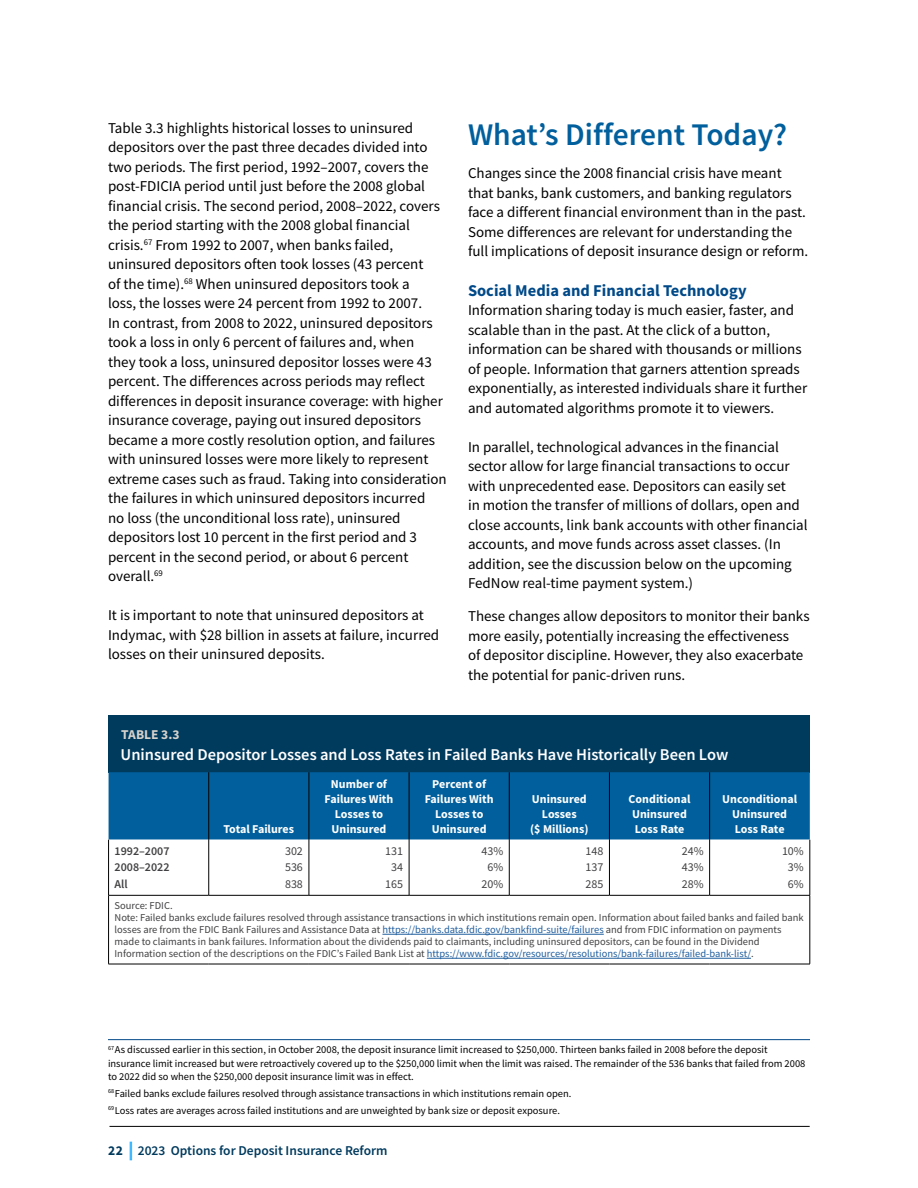
<style>
.page{position:relative;width:918px;height:1188px;background:#fff}
.page>*{position:absolute;margin:0;border:0;box-sizing:border-box;transform-origin:0 0}
.t1{font:600 31.5px "Source Sans Pro";color:#005f9c}
.t2{font:600 16.5px "Source Sans Pro";color:#fff}
.t3{font:700 16.5px "Source Sans Pro";color:#004988}
.t4{font:15px/19.5px "Source Sans Pro";color:#000}
.t5{font:600 13.5px "Source Sans Pro";color:#003a5d}
.t6{font:700 13.5px "Source Sans Pro";color:#d6d2cc}
.t7{font:700 12px/15px "Source Sans Pro";color:#fff;text-align:center}
.t8{font:12px "Source Sans Pro";color:#414042}
.t9{font:600 12px "Source Sans Pro";color:#414042}
.t10{font:10.5px/12px "Source Sans Pro";color:#414042}
.t11{font:10.5px/13.5px "Source Sans Pro";color:#000}
.s1{color:#215e9e}
.s2{font-weight:700}
.s3{font-weight:900;font-size:17.7px;color:#38b6ff}
</style>
<div class="page">
<hr style="left:110px;top:1126px;width:700px;height:1px;background:#000">
<hr style="left:108px;top:1039px;width:702px;height:1px;background:#004988">
<div style="left:109px;top:715px;width:701px;height:57px;background:#003a5d"></div>
<div style="left:109px;top:772px;width:701px;height:68px;background:#005f9c"></div>
<svg style="left:109px;top:840px;width:701px;height:124px"></svg>
<hr style="left:208px;top:772px;width:1px;height:68px;background:#000">
<hr style="left:309px;top:772px;width:1px;height:68px;background:#000">
<hr style="left:409px;top:772px;width:1px;height:68px;background:#000">
<hr style="left:509px;top:772px;width:1px;height:68px;background:#000">
<hr style="left:609px;top:772px;width:1px;height:68px;background:#000">
<hr style="left:709px;top:772px;width:1px;height:68px;background:#000">
<hr style="left:108px;top:896px;width:1px;height:68px;background:#000">
<hr style="left:810px;top:896px;width:1px;height:68px;background:#000">
<hr style="left:108px;top:964px;width:101px;height:1px;background:#000">
<hr style="left:209px;top:964px;width:100px;height:1px;background:#000">
<hr style="left:309px;top:964px;width:100px;height:1px;background:#000">
<hr style="left:409px;top:964px;width:100px;height:1px;background:#000">
<hr style="left:509px;top:964px;width:100px;height:1px;background:#000">
<hr style="left:609px;top:964px;width:101px;height:1px;background:#000">
<hr style="left:710px;top:964px;width:100px;height:1px;background:#000">
<hr style="left:108px;top:840px;width:1px;height:55px;background:#000">
<hr style="left:208px;top:840px;width:1px;height:55px;background:#000">
<hr style="left:309px;top:840px;width:1px;height:55px;background:#000">
<hr style="left:409px;top:840px;width:1px;height:55px;background:#000">
<hr style="left:509px;top:840px;width:1px;height:55px;background:#000">
<hr style="left:609px;top:840px;width:1px;height:55px;background:#000">
<hr style="left:709px;top:840px;width:1px;height:55px;background:#000">
<hr style="left:810px;top:840px;width:1px;height:55px;background:#000">
<hr style="left:108px;top:895px;width:101px;height:1px;background:#000">
<hr style="left:209px;top:895px;width:100px;height:1px;background:#000">
<hr style="left:309px;top:895px;width:100px;height:1px;background:#000">
<hr style="left:409px;top:895px;width:100px;height:1px;background:#000">
<hr style="left:509px;top:895px;width:100px;height:1px;background:#000">
<hr style="left:609px;top:895px;width:101px;height:1px;background:#000">
<hr style="left:710px;top:895px;width:100px;height:1px;background:#000">
<hr style="left:382px;top:934px;width:222px;height:1px;background:#215e9e">
<hr style="left:427px;top:958px;width:324px;height:1px;background:#215e9e">
<p class="t4" style="left:108px;top:118px;width:340px">Table 3.3 highlights historical losses to uninsured depositors over the past three decades divided into two periods. The first period, 1992–2007, covers the post-FDICIA period until just before the 2008 global financial crisis. The second period, 2008–2022, covers the period starting with the 2008 global financial crisis.<sup>67</sup> From 1992 to 2007, when banks failed, uninsured depositors often took losses (43 percent<br>of the time).<sup>68</sup> When uninsured depositors took a<br>loss, the losses were 24 percent from 1992 to 2007.<br>In contrast, from 2008 to 2022, uninsured depositors took a loss in only 6 percent of failures and, when<br>they took a loss, uninsured depositor losses were 43 percent. The differences across periods may reflect differences in deposit insurance coverage: with higher insurance coverage, paying out insured depositors became a more costly resolution option, and failures with uninsured losses were more likely to represent extreme cases such as fraud. Taking into consideration the failures in which uninsured depositors incurred<br>no loss (the unconditional loss rate), uninsured depositors lost 10 percent in the first period and 3 percent in the second period, or about 6 percent overall.<sup>69</sup></p>
<p class="t4" style="left:108px;top:605px;width:333px">It is important to note that uninsured depositors at<br>Indymac, with $28 billion in assets at failure, incurred losses on their uninsured deposits.</p>
<h2 class="t1" style="left:468px;top:114px;width:321px">What’s Different Today?</h2>
<p class="t4" style="left:468px;top:163px;width:342px">Changes since the 2008 financial crisis have meant that banks, bank customers, and banking regulators face a different financial environment than in the past.<br>Some differences are relevant for understanding the full implications of deposit insurance design or reform.</p>
<h3 class="t3" style="left:468px;top:279px;width:280px">Social Media and Financial Technology</h3>
<p class="t4" style="left:468px;top:301px;width:341px">Information sharing today is much easier, faster, and scalable than in the past. At the click of a button, information can be shared with thousands or millions of people. Information that garners attention spreads exponentially, as interested individuals share it further and automated algorithms promote it to viewers.</p>
<p class="t4" style="left:468px;top:437px;width:341px">In parallel, technological advances in the financial sector allow for large financial transactions to occur with unprecedented ease. Depositors can easily set<br>in motion the transfer of millions of dollars, open and close accounts, link bank accounts with other financial accounts, and move funds across asset classes. (In addition, see the discussion below on the upcoming FedNow real-time payment system.)</p>
<p class="t4" style="left:468px;top:607px;width:343px">These changes allow depositors to monitor their banks more easily, potentially increasing the effectiveness<br>of depositor discipline. However, they also exacerbate the potential for panic-driven runs.</p>
<p class="t6" style="left:121px;top:725px;width:60px">TABLE 3.3</p>
<p class="t2" style="left:121px;top:743px;width:609px">Uninsured Depositor Losses and Loss Rates in Failed Banks Have Historically Been Low</p>
<p class="t7" style="left:224px;top:821px;width:72px">Total Failures</p>
<p class="t7" style="left:325px;top:776px;width:70px">Number of<br>Failures With<br>Losses to<br>Uninsured</p>
<p class="t7" style="left:425px;top:776px;width:70px">Percent of<br>Failures With<br>Losses to<br>Uninsured</p>
<p class="t7" style="left:530px;top:791px;width:60px">Uninsured<br>Losses<br>($ Millions)</p>
<p class="t7" style="left:629px;top:791px;width:63px;text-align:left">Conditional<br>Uninsured<br>Loss Rate</p>
<p class="t7" style="left:722px;top:791px;width:77px">Unconditional<br>Uninsured<br>Loss Rate</p>
<p class="t8" style="left:782px;top:843px;width:23px">10%</p>
<p class="t8" style="left:788px;top:860px;width:17px">3%</p>
<p class="t8" style="left:788px;top:876px;width:17px">6%</p>
<p class="t10" style="left:115px;top:900px;width:691px">Source: FDIC.<br>Note: Failed banks exclude failures resolved through assistance transactions in which institutions remain open. Information about failed banks and failed bank losses are from the FDIC Bank Failures and Assistance Data at <span class="s1">https://banks.data.fdic.gov/bankfind-suite/failures</span> and from FDIC information on payments made to claimants in bank failures. Information about the dividends paid to claimants, including uninsured depositors, can be found in the Dividend Information section of the descriptions on the FDIC’s Failed Bank List at <span class="s1">https://www.fdic.gov/resources/resolutions/bank-failures/failed-bank-list/</span>.</p>
<p class="t8" style="left:481px;top:843px;width:23px">43%</p>
<p class="t8" style="left:487px;top:860px;width:17px">6%</p>
<p class="t8" style="left:481px;top:876px;width:23px">20%</p>
<p class="t8" style="left:682px;top:843px;width:23px">24%</p>
<p class="t8" style="left:682px;top:860px;width:23px">43%</p>
<p class="t8" style="left:682px;top:876px;width:23px">28%</p>
<p class="t8" style="left:285px;top:843px;width:19px">302</p>
<p class="t8" style="left:285px;top:860px;width:19px">536</p>
<p class="t8" style="left:285px;top:876px;width:19px">838</p>
<p class="t8" style="left:385px;top:843px;width:19px">131</p>
<p class="t8" style="left:391px;top:860px;width:13px">34</p>
<p class="t8" style="left:385px;top:876px;width:19px">165</p>
<p class="t8" style="left:586px;top:843px;width:19px">148</p>
<p class="t8" style="left:586px;top:860px;width:19px">137</p>
<p class="t8" style="left:586px;top:876px;width:19px">285</p>
<p class="t9" style="left:115px;top:843px;width:57px">1992–2007</p>
<p class="t9" style="left:115px;top:859px;width:57px">2008–2022</p>
<p class="t9" style="left:115px;top:876px;width:15px">All</p>
<p class="t11" style="left:108px;top:1043px;width:699px"><sup>67</sup>As discussed earlier in this section, in October 2008, the deposit insurance limit increased to $250,000. Thirteen banks failed in 2008 before the deposit insurance limit increased but were retroactively covered up to the $250,000 limit when the limit was raised. The remainder of the 536 banks that failed from 2008 to 2022 did so when the $250,000 deposit insurance limit was in effect.</p>
<p class="t11" style="left:108px;top:1085px;width:465px;line-height:16.8px"><sup>68</sup> Failed banks exclude failures resolved through assistance transactions in which institutions remain open.<br><sup>69</sup> Loss rates are averages across failed institutions and are unweighted by bank size or deposit exposure.</p>
<p class="t5" style="left:108px;top:1142px;width:281px"><span class="s2">22</span> <span class="s3">|</span> 2023 Options for Deposit Insurance Reform</p>
</div>
